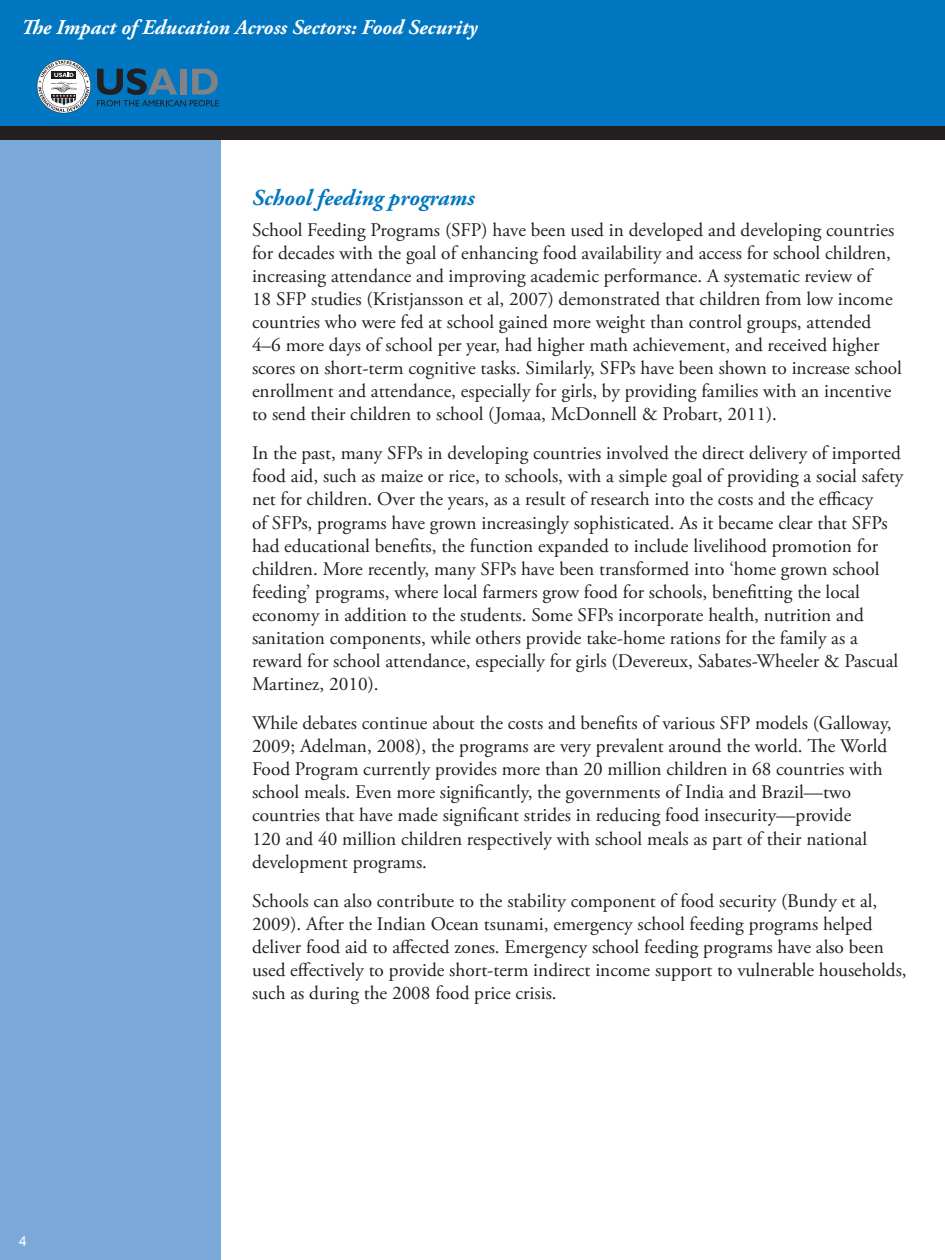
<style>
.page{position:relative;width:945px;height:1260px;background:#fff}
.page>*{position:absolute;margin:0;border:0;box-sizing:border-box;transform-origin:0 0}
.EQUIP2_Body_Text{font:italic 700 22.75px "Adobe Garamond Pro";color:#0077c0}
.t1{font:italic 700 21px "Adobe Garamond Pro";color:#fff}
.EQUIP2_Body_Text-2{font:19.25px/23.1px "Adobe Garamond Pro";color:#231f20}
.t2{font:14px "Arial";color:#fff}
</style>
<div class="page">
<div style="left:0;top:0;width:945px;height:126px;background:#0077c0"></div>
<div style="left:0;top:129px;width:220px;height:1131px;background:#7ba9da"></div>
<div style="left:0;top:126px;width:945px;height:13px;background:#231f20"></div>
<svg style="left:97px;top:68px;width:122px;height:38px"></svg>
<svg style="left:37px;top:59px;width:54px;height:54px"></svg>
<p class="t1" style="left:21px;top:15px;width:458px">The Impact of Education Across Sectors: Food Security</p>
<p class="t2" style="left:19px;top:1232px;width:9px">4</p>
<p class="EQUIP2_Body_Text" style="left:252px;top:185px;width:224px">School feeding programs</p>
<p class="EQUIP2_Body_Text-2" style="left:252px;top:219px;width:651px">School Feeding Programs (SFP) have been used in developed and developing countries for decades with the goal of enhancing food availability and access for school children, increasing attendance and improving academic performance. A systematic review of<br>18 SFP studies (Kristjansson et al, 2007) demonstrated that children from low income countries who were fed at school gained more weight than control groups, attended 4–6 more days of school per year, had higher math achievement, and received higher scores on short-term cognitive tasks. Similarly, SFPs have been shown to increase school enrollment and attendance, especially for girls, by providing families with an incentive to send their children to school (Jomaa, McDonnell &amp; Probart, 2011).</p>
<p class="EQUIP2_Body_Text-2" style="left:252px;top:442px;width:653px">In the past, many SFPs in developing countries involved the direct delivery of imported food aid, such as maize or rice, to schools, with a simple goal of providing a social safety net for children. Over the years, as a result of research into the costs and the efficacy<br>of SFPs, programs have grown increasingly sophisticated. As it became clear that SFPs had educational benefits, the function expanded to include livelihood promotion for children. More recently, many SFPs have been transformed into ‘home grown school feeding’ programs, where local farmers grow food for schools, benefitting the local economy in addition to the students. Some SFPs incorporate health, nutrition and sanitation components, while others provide take-home rations for the family as a reward for school attendance, especially for girls (Devereux, Sabates-Wheeler &amp; Pascual Martinez, 2010).</p>
<p class="EQUIP2_Body_Text-2" style="left:252px;top:712px;width:641px">While debates continue about the costs and benefits of various SFP models (Galloway, 2009; Adelman, 2008), the programs are very prevalent around the world. The World Food Program currently provides more than 20 million children in 68 countries with school meals. Even more significantly, the governments of India and Brazil—two countries that have made significant strides in reducing food insecurity—provide<br>120 and 40 million children respectively with school meals as part of their national development programs.</p>
<p class="EQUIP2_Body_Text-2" style="left:252px;top:890px;width:656px">Schools can also contribute to the stability component of food security (Bundy et al, 2009). After the Indian Ocean tsunami, emergency school feeding programs helped deliver food aid to affected zones. Emergency school feeding programs have also been used effectively to provide short-term indirect income support to vulnerable households, such as during the 2008 food price crisis.</p>
</div>
